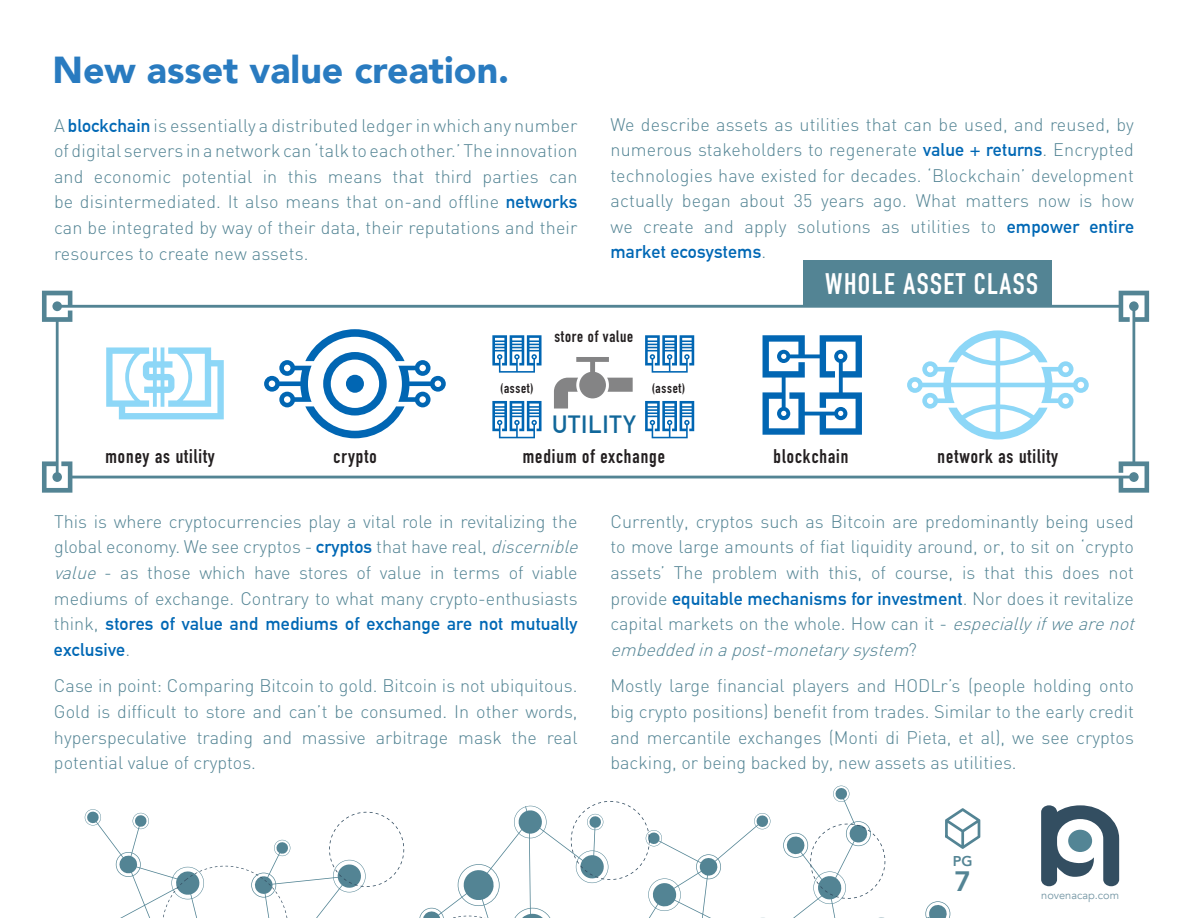
<style>
.page{position:relative;width:1188px;height:918px;background:#fff}
.page>*{position:absolute;margin:0;border:0;box-sizing:border-box;transform-origin:0 0}
.t1{font:900 37.5px "Avenir";color:#297bc0}
.t2{font:700 29.25px "DIN Condensed";letter-spacing:.05em;color:#fff}
.t3{font:800 28.05px "Avenir";color:#538494}
.t4{font:700 24.45px "DIN Alternate";letter-spacing:.03em;color:#11679a}
.t5{font:700 19.5px "DIN Condensed";letter-spacing:.05em;color:#231f20}
.t6{font:300 18px/25.7px "DIN";color:#538494;text-align:justify}
.t7{font:700 18px/25.7px "DIN Alternate";letter-spacing:.01em;color:#0168b5}
.t8{font:italic 300 18px/25.7px "DIN";color:#538494}
.t9{font:700 16.2px "DIN Condensed";letter-spacing:.05em;color:#231f20}
.t10{font:800 14.25px "Avenir";color:#538494}
.t11{font:700 13.95px "DIN Condensed";letter-spacing:.05em;color:#231f20}
.t12{font:10.95px "Avenir";color:#7496a4}
.s1{font-family:"DIN Alternate";font-weight:700;color:#0168b5}
.s2{font-family:"DIN";font-weight:300;color:#538494}
.s3{font-style:italic}
.s4{font-style:normal}
</style>
<div class="page">
<div style="left:803px;top:260px;width:248px;height:46px;background:#538494"></div>
<svg style="left:42px;top:291px;width:1107px;height:202px"></svg>
<svg style="left:84px;top:785px;width:897px;height:133px"></svg>
<svg style="left:810px;top:824px;width:75px;height:75px"></svg>
<svg style="left:571px;top:801px;width:79px;height:79px"></svg>
<svg style="left:329px;top:812px;width:75px;height:75px"></svg>
<svg style="left:163px;top:866px;width:124px;height:52px"></svg>
<svg style="left:453px;top:916px;width:34px;height:2px"></svg>
<svg style="left:945px;top:808px;width:35px;height:41px"></svg>
<svg style="left:763px;top:335px;width:99px;height:100px"></svg>
<svg style="left:1041px;top:805px;width:78px;height:81px"></svg>
<h1 class="t1" style="left:52px;top:38px;width:458px">New asset value creation.</h1>
<p class="t6" style="left:54px;top:112px;width:525px">A <span class="s1">blockchain</span> is essentially a distributed ledger in which any number of digital servers in a network can ‘talk to each other.’ The innovation and economic potential in this means that third parties can be disintermediated. It also means that on-and offline <span class="s1">networks </span>can be integrated by way of their data, their reputations and their resources to create new assets.</p>
<p class="t6" style="left:610px;top:111px;width:525px">We describe assets as utilities that can be used, and reused, by numerous stakeholders to regenerate <span class="s1">value + returns</span>. Encrypted technologies have existed for decades. ‘Blockchain’ development actually began about 35 years ago. What matters now is how we create and apply solutions as utilities to <span class="s1">empower entire</span></p>
<p class="t7" style="left:610px;top:238px;width:157px">market ecosystems<span class="s2">.</span></p>
<p class="t9" style="left:554px;top:326px;width:80px">store of value</p>
<p class="t11" style="left:500px;top:378px;width:35px">(asset)</p>
<p class="t11" style="left:652px;top:378px;width:35px">(asset)</p>
<h3 class="t4" style="left:552px;top:406px;width:85px">UTILITY</h3>
<h2 class="t2" style="left:825px;top:264px;width:214px">WHOLE ASSET CLASS</h2>
<p class="t5" style="left:105px;top:443px;width:111px">money as utility</p>
<p class="t5" style="left:333px;top:443px;width:45px">crypto</p>
<p class="t5" style="left:523px;top:443px;width:144px">medium of exchange</p>
<p class="t5" style="left:774px;top:443px;width:76px">blockchain</p>
<p class="t5" style="left:938px;top:443px;width:122px">network as utility</p>
<p class="t6" style="left:54px;top:508px;width:530px;text-align:left">This is where cryptocurrencies play a vital role in revitalizing the global economy. We see cryptos - <span class="s1">cryptos</span> that have real, <span class="s3">discernible value</span> - as those which have stores of value in terms of viable mediums of exchange. Contrary to what many crypto-enthusiasts</p>
<p class="t7" style="left:54px;top:610px;width:525px"><span class="s2">think,</span> stores of value and mediums of exchange are not mutually exclusive<span class="s2">.</span></p>
<p class="t6" style="left:54px;top:673px;width:525px">Case in point: Comparing Bitcoin to gold. Bitcoin is not ubiquitous.<br>Gold is difficult to store and can’t be consumed. In other words, hyperspeculative trading and massive arbitrage mask the real potential value of cryptos.</p>
<p class="t6" style="left:610px;top:508px;width:525px">Currently, cryptos such as Bitcoin are predominantly being used to move large amounts of fiat liquidity around, or, to sit on ‘crypto assets’ The problem with this, of course, is that this does not</p>
<p class="t7" style="left:610px;top:584px;width:525px"><span class="s2">provide</span> equitable mechanisms for investment<span class="s2">. Nor does it revitalize</span></p>
<p class="t8" style="left:610px;top:611px;width:531px"><span class="s4">capital markets on the whole. How can it -</span> especiallyifwearenot embeddedinapost-monetarysystem<span class="s4">?</span></p>
<p class="t6" style="left:610px;top:673px;width:525px">Mostly large financial players and HODLr’s (people holding onto big crypto positions) benefit from trades. Similar to the early credit and mercantile exchanges (Monti di Pieta, et al), we see cryptos backing, or being backed by, new assets as utilities.</p>
<p class="t10" style="left:953px;top:850px;width:21px">PG</p>
<h3 class="t3" style="left:954px;top:859px;width:18px">7</h3>
<p class="t12" style="left:1041px;top:889px;width:79px">novenacap.com</p>
</div>
